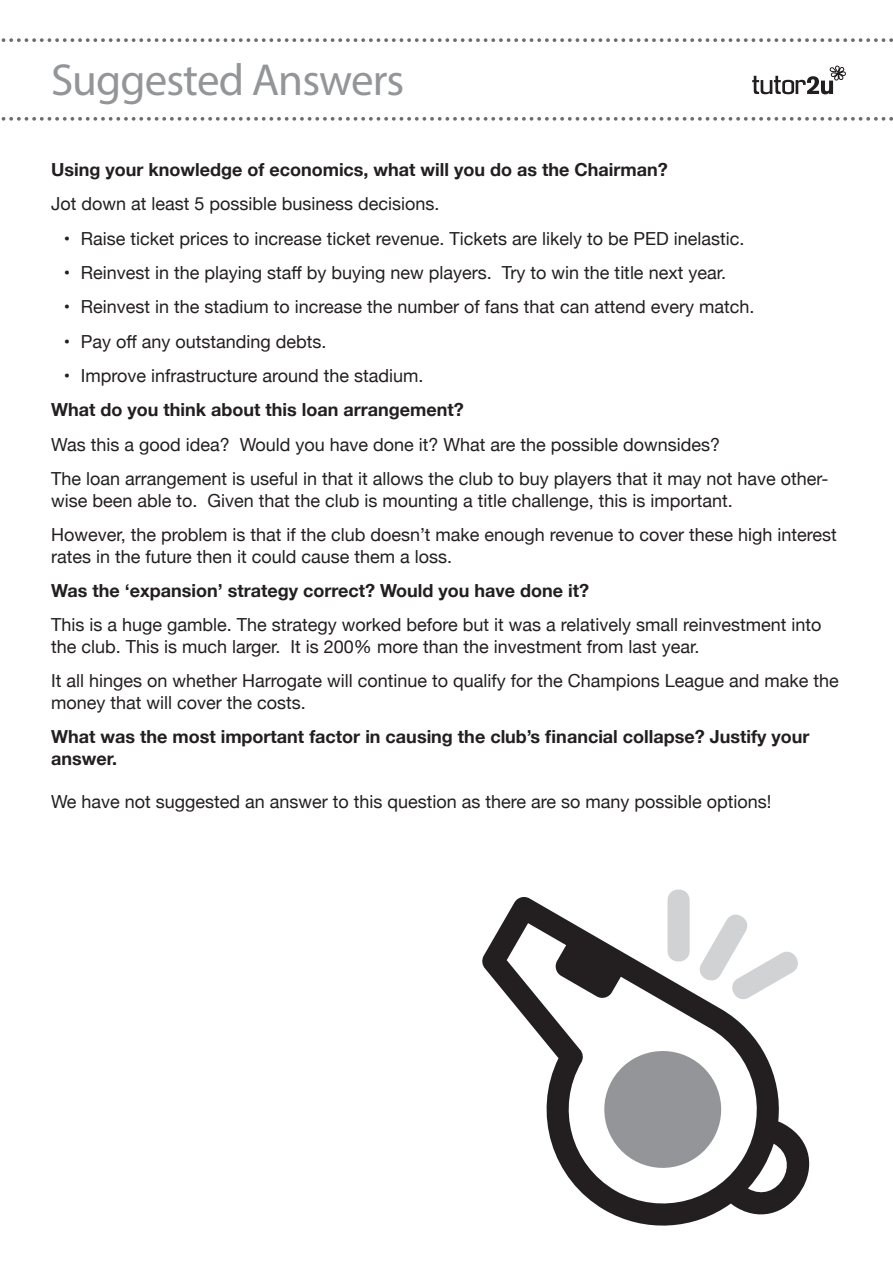
<style>
.page{position:relative;width:893px;height:1263px;background:#fff}
.page>*{position:absolute;margin:0;border:0;box-sizing:border-box;transform-origin:0 0}
.t1{font:45px "Myriad Pro";letter-spacing:-.02em;color:#939598}
.t2{font:18px/21.6px "Helvetica Neue";color:#231f20}
.t3{font:700 18px/21.6px "Helvetica Neue";color:#231f20}
</style>
<div class="page">
<svg style="left:1px;top:38px;width:892px;height:4px"></svg>
<svg style="left:1px;top:117px;width:892px;height:4px"></svg>
<svg style="left:752px;top:66px;width:93px;height:28px"></svg>
<svg style="left:482px;top:897px;width:327px;height:328px"></svg>
<svg style="left:770px;top:1144px;width:33px;height:61px"></svg>
<svg style="left:667px;top:889px;width:138px;height:116px"></svg>
<svg style="left:507px;top:923px;width:263px;height:294px"></svg>
<svg style="left:596px;top:1043px;width:133px;height:133px"></svg>
<p class="t1" style="left:51px;top:52px;width:355px">Suggested Answers</p>
<p class="t3" style="left:51px;top:159px;width:618px">Using your knowledge of economics, what will you do as the Chairman?</p>
<p class="t2" style="left:51px;top:194px;width:390px">Jot down at least 5 possible business decisions.</p>
<p class="t2" style="left:64px;top:228px;width:682px">• Raise ticket prices to increase ticket revenue. Tickets are likely to be PED inelastic.</p>
<p class="t2" style="left:64px;top:263px;width:664px">• Reinvest in the playing staff by buying new players. Try to win the title next year.</p>
<p class="t2" style="left:64px;top:297px;width:692px">• Reinvest in the stadium to increase the number of fans that can attend every match.</p>
<p class="t2" style="left:64px;top:332px;width:264px">• Pay off any outstanding debts.</p>
<p class="t2" style="left:64px;top:366px;width:361px">• Improve infrastructure around the stadium.</p>
<p class="t3" style="left:51px;top:400px;width:414px">What do you think about this loan arrangement?</p>
<p class="t2" style="left:51px;top:435px;width:671px">Was this a good idea? Would you have done it? What are the possible downsides?</p>
<p class="t2" style="left:51px;top:469px;width:779px">The loan arrangement is useful in that it allows the club to buy players that it may not have other&shy;wise been able to. Given that the club is mounting a title challenge, this is important.</p>
<p class="t2" style="left:51px;top:525px;width:787px">However, the problem is that if the club doesn’t make enough revenue to cover these high interest rates in the future then it could cause them a loss.</p>
<p class="t3" style="left:51px;top:580px;width:540px">Was the ‘expansion’ strategy correct? Would you have done it?</p>
<p class="t2" style="left:51px;top:615px;width:772px">This is a huge gamble. The strategy worked before but it was a relatively small reinvestment into the club. This is much larger. It is 200% more than the investment from last year.</p>
<p class="t2" style="left:51px;top:671px;width:789px">It all hinges on whether Harrogate will continue to qualify for the Champions League and make the money that will cover the costs.</p>
<p class="t3" style="left:51px;top:727px;width:760px">What was the most important factor in causing the club’s financial collapse? Justify your answer.</p>
<p class="t2" style="left:51px;top:792px;width:722px">We have not suggested an answer to this question as there are so many possible options!</p>
</div>
